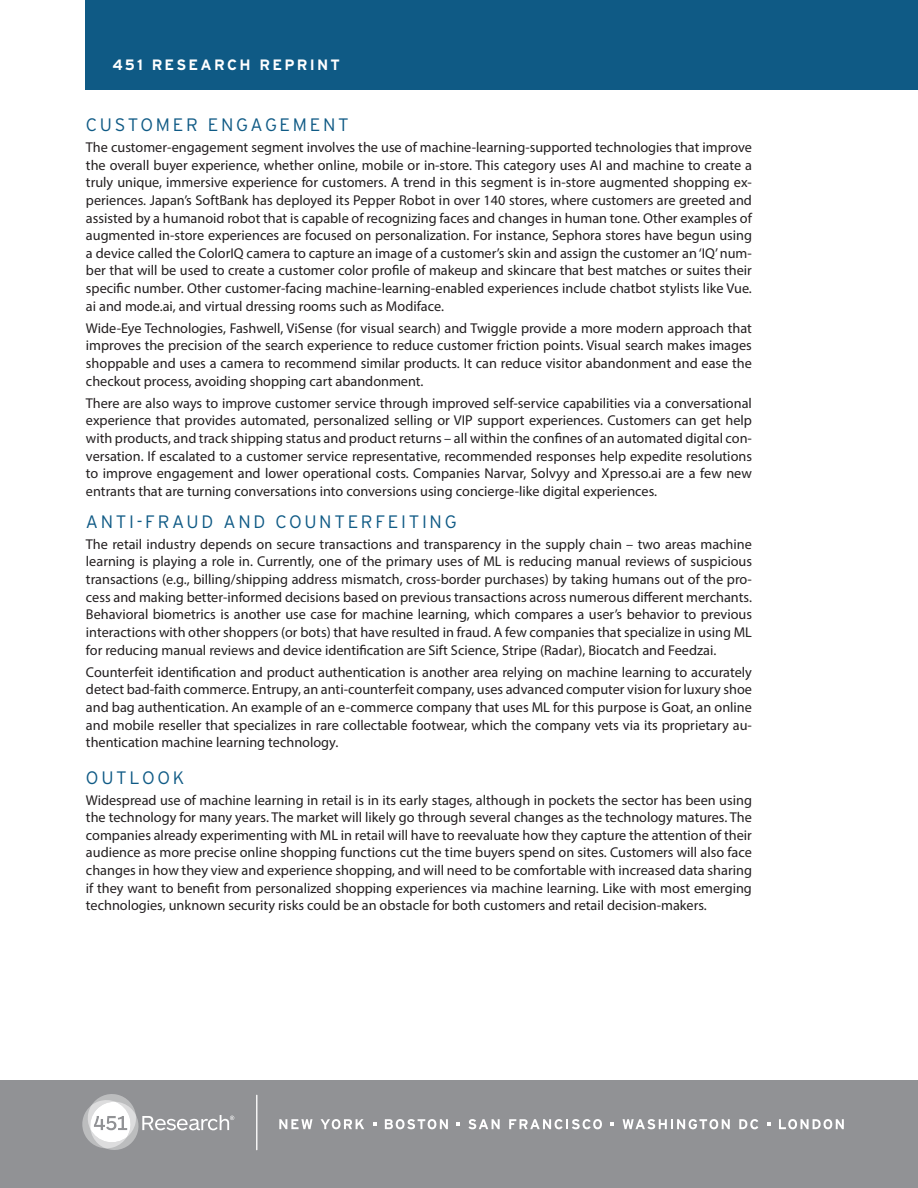
<style>
.page{position:relative;width:918px;height:1188px;background:#fff}
.page>*{position:absolute;margin:0;border:0;box-sizing:border-box;transform-origin:0 0}
.Hed_30_Shorter{font:300 18px "Interstate";letter-spacing:.15em;color:#0f5a85}
.Hed_30_Solid_Light{font:300 18px "Interstate";letter-spacing:.15em;color:#0f5a85}
.Header{font:700 15px "Interstate";letter-spacing:.15em;color:#fff}
.Myriad_Body{font:14.25px/17.7px "Myriad Pro";color:#231f20;text-align:justify}
</style>
<div class="page">
<div style="left:0;top:1080px;width:918px;height:108px;background:#919295"></div>
<hr style="left:256px;top:1095px;width:1px;height:55px;background:#fff">
<svg style="left:82px;top:1094px;width:152px;height:56px"></svg>
<svg style="left:279px;top:1119px;width:34px;height:10px"></svg>
<svg style="left:321px;top:1119px;width:43px;height:10px"></svg>
<svg style="left:385px;top:1119px;width:63px;height:10px"></svg>
<svg style="left:468px;top:1119px;width:32px;height:10px"></svg>
<svg style="left:509px;top:1119px;width:93px;height:10px"></svg>
<svg style="left:623px;top:1119px;width:107px;height:10px"></svg>
<svg style="left:739px;top:1119px;width:19px;height:10px"></svg>
<svg style="left:779px;top:1119px;width:65px;height:10px"></svg>
<svg style="left:373px;top:1122px;width:3px;height:4px"></svg>
<svg style="left:456px;top:1122px;width:4px;height:4px"></svg>
<svg style="left:611px;top:1122px;width:3px;height:4px"></svg>
<svg style="left:767px;top:1122px;width:3px;height:4px"></svg>
<div style="left:86px;top:0;width:832px;height:90px;background:#0f5a85"></div>
<p class="Header" style="left:112px;top:55px;width:229px">451 RESEARCH REPRINT</p>
<p class="Hed_30_Solid_Light" style="left:86px;top:114px;width:264px">CUSTOMER ENGAGEMENT</p>
<p class="Myriad_Body" style="left:86px;top:138px;width:668px">The customer-engagement segment involves the use of machine-learning-supported technologies that improve the overall buyer experience, whether online, mobile or in-store. This category uses AI and machine to create a truly unique, immersive experience for customers. A trend in this segment is in-store augmented shopping ex&shy;periences. Japan’s SoftBank has deployed its Pepper Robot in over 140 stores, where customers are greeted and assisted by a humanoid robot that is capable of recognizing faces and changes in human tone. Other examples of augmented in-store experiences are focused on personalization. For instance, Sephora stores have begun using a device called the ColorIQ camera to capture an image of a customer’s skin and assign the customer an ‘IQ’ num&shy;ber that will be used to create a customer color profile of makeup and skincare that best matches or suites their specific number. Other customer-facing machine-learning-enabled experiences include chatbot stylists like Vue. ai and mode.ai, and virtual dressing rooms such as Modiface.</p>
<p class="Myriad_Body" style="left:86px;top:319px;width:668px">Wide-Eye Technologies, Fashwell, ViSense (for visual search) and Twiggle provide a more modern approach that improves the precision of the search experience to reduce customer friction points. Visual search makes images shoppable and uses a camera to recommend similar products. It can reduce visitor abandonment and ease the checkout process, avoiding shopping cart abandonment.</p>
<p class="Myriad_Body" style="left:86px;top:394px;width:668px">There are also ways to improve customer service through improved self-service capabilities via a conversational experience that provides automated, personalized selling or VIP support experiences. Customers can get help with products, and track shipping status and product returns – all within the confines of an automated digital con&shy;versation. If escalated to a customer service representative, recommended responses help expedite resolutions to improve engagement and lower operational costs. Companies Narvar, Solvyy and Xpresso.ai are a few new entrants that are turning conversations into conversions using concierge-like digital experiences.</p>
<p class="Hed_30_Shorter" style="left:86px;top:511px;width:372px">ANTI-FRAUD AND COUNTERFEITING</p>
<p class="Myriad_Body" style="left:86px;top:535px;width:668px">The retail industry depends on secure transactions and transparency in the supply chain – two areas machine learning is playing a role in. Currently, one of the primary uses of ML is reducing manual reviews of suspicious transactions (e.g., billing/shipping address mismatch, cross-border purchases) by taking humans out of the pro&shy;cess and making better-informed decisions based on previous transactions across numerous different merchants.<br>Behavioral biometrics is another use case for machine learning, which compares a user’s behavior to previous interactions with other shoppers (or bots) that have resulted in fraud. A few companies that specialize in using ML for reducing manual reviews and device identification are Sift Science, Stripe (Radar), Biocatch and Feedzai.</p>
<p class="Myriad_Body" style="left:86px;top:663px;width:668px">Counterfeit identification and product authentication is another area relying on machine learning to accurately detect bad-faith commerce. Entrupy, an anti-counterfeit company, uses advanced computer vision for luxury shoe and bag authentication. An example of an e-commerce company that uses ML for this purpose is Goat, an online and mobile reseller that specializes in rare collectable footwear, which the company vets via its proprietary au&shy;thentication machine learning technology.</p>
<p class="Hed_30_Solid_Light" style="left:86px;top:767px;width:100px">OUTLOOK</p>
<p class="Myriad_Body" style="left:86px;top:791px;width:668px">Widespread use of machine learning in retail is in its early stages, although in pockets the sector has been using the technology for many years. The market will likely go through several changes as the technology matures. The companies already experimenting with ML in retail will have to reevaluate how they capture the attention of their audience as more precise online shopping functions cut the time buyers spend on sites. Customers will also face changes in how they view and experience shopping, and will need to be comfortable with increased data sharing if they want to benefit from personalized shopping experiences via machine learning. Like with most emerging technologies, unknown security risks could be an obstacle for both customers and retail decision-makers.</p>
</div>
